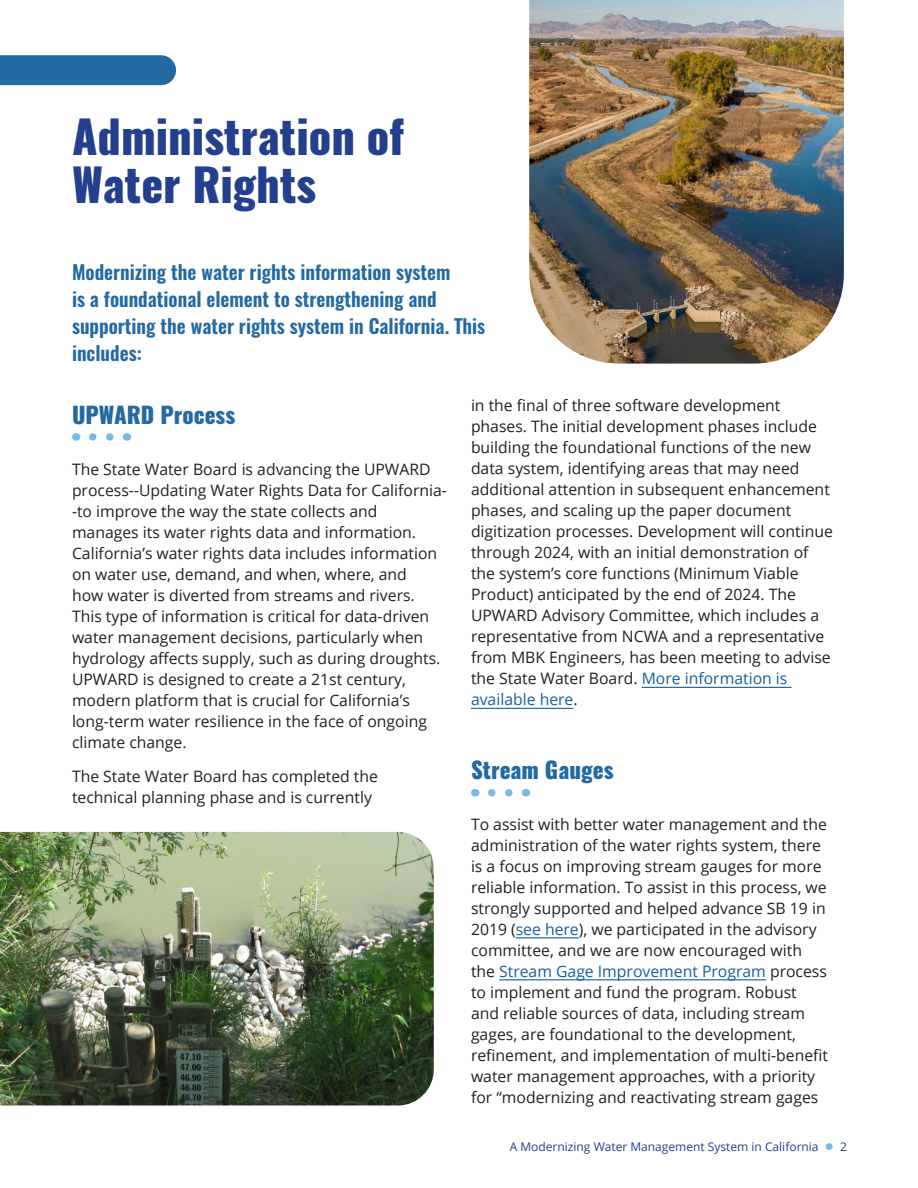
<style>
.page{position:relative;width:918px;height:1188px;background:#fff}
.page>*{position:absolute;margin:0;border:0;box-sizing:border-box;transform-origin:0 0}
.t1{font:800 45px/48px "Oswald";color:#23408f}
.t2{font:800 22.5px "Oswald";color:#236aa2}
.t3{font:600 19.5px/27px "Oswald";color:#236aa2}
.t4{font:15.75px/21px "Open Sans";color:#231f20}
.t5{font:12px "Open Sans";color:#23408f}
.s1{color:#175d9e}
.s2{color:#78bae7}
</style>
<div class="page">
<div style="left:0;top:55px;width:161px;height:30px;background:#236aa2"></div>
<hr style="left:642px;top:687px;width:150px;height:1px;background:#175d9e">
<hr style="left:471px;top:708px;width:102px;height:1px;background:#175d9e">
<hr style="left:516px;top:937px;width:63px;height:1px;background:#175d9e">
<hr style="left:499px;top:979px;width:267px;height:1px;background:#175d9e">
<img style="left:529px;top:0;width:315px;height:364px">
<img style="left:0;top:832px;width:434px;height:274px">
<svg style="left:93px;top:433px;width:21px;height:8px"></svg>
<svg style="left:492px;top:789px;width:21px;height:7px"></svg>
<p class="t1" style="left:72px;top:115px;width:334px">Administration of<br>Water Rights</p>
<p class="t3" style="left:72px;top:259px;width:415px">Modernizing the water rights information system<br>is a foundational element to strengthening and supporting the water rights system in California. This includes:</p>
<p class="t4" style="left:471px;top:395px;width:364px">in the final of three software development phases. The initial development phases include building the foundational functions of the new data system, identifying areas that may need additional attention in subsequent enhancement phases, and scaling up the paper document digitization processes. Development will continue through 2024, with an initial demonstration of the system’s core functions (Minimum Viable Product) anticipated by the end of 2024. The UPWARD Advisory Committee, which includes a representative from NCWA and a representative from MBK Engineers, has been meeting to advise the State Water Board. <span class="s1">More information is available here</span>.</p>
<p class="t2" style="left:72px;top:399px;width:165px">UPWARD Process</p>
<p class="t4" style="left:72px;top:458px;width:377px">The State Water Board is advancing the UPWARD process--Updating Water Rights Data for California--to improve the way the state collects and manages its water rights data and information.<br>California’s water rights data includes information on water use, demand, and when, where, and<br>how water is diverted from streams and rivers.<br>This type of information is critical for data-driven water management decisions, particularly when hydrology affects supply, such as during droughts.<br>UPWARD is designed to create a 21st century, modern platform that is crucial for California’s long-term water resilience in the face of ongoing climate change.</p>
<p class="t4" style="left:72px;top:766px;width:308px">The State Water Board has completed the technical planning phase and is currently</p>
<p class="t2" style="left:471px;top:754px;width:144px">Stream Gauges</p>
<p class="t4" style="left:471px;top:813px;width:359px">To assist with better water management and the administration of the water rights system, there is a focus on improving stream gauges for more reliable information. To assist in this process, we strongly supported and helped advance SB 19 in 2019 (<span class="s1">see here</span>), we participated in the advisory committee, and we are now encouraged with the <span class="s1">Stream Gage Improvement Program</span> process to implement and fund the program. Robust and reliable sources of data, including stream gages, are foundational to the development, refinement, and implementation of multi-benefit water management approaches, with a priority for “modernizing and reactivating stream gages</p>
<p class="t5" style="left:510px;top:1139px;width:339px">A Modernizing Water Management System in California <span class="s2">●</span> 2</p>
</div>
